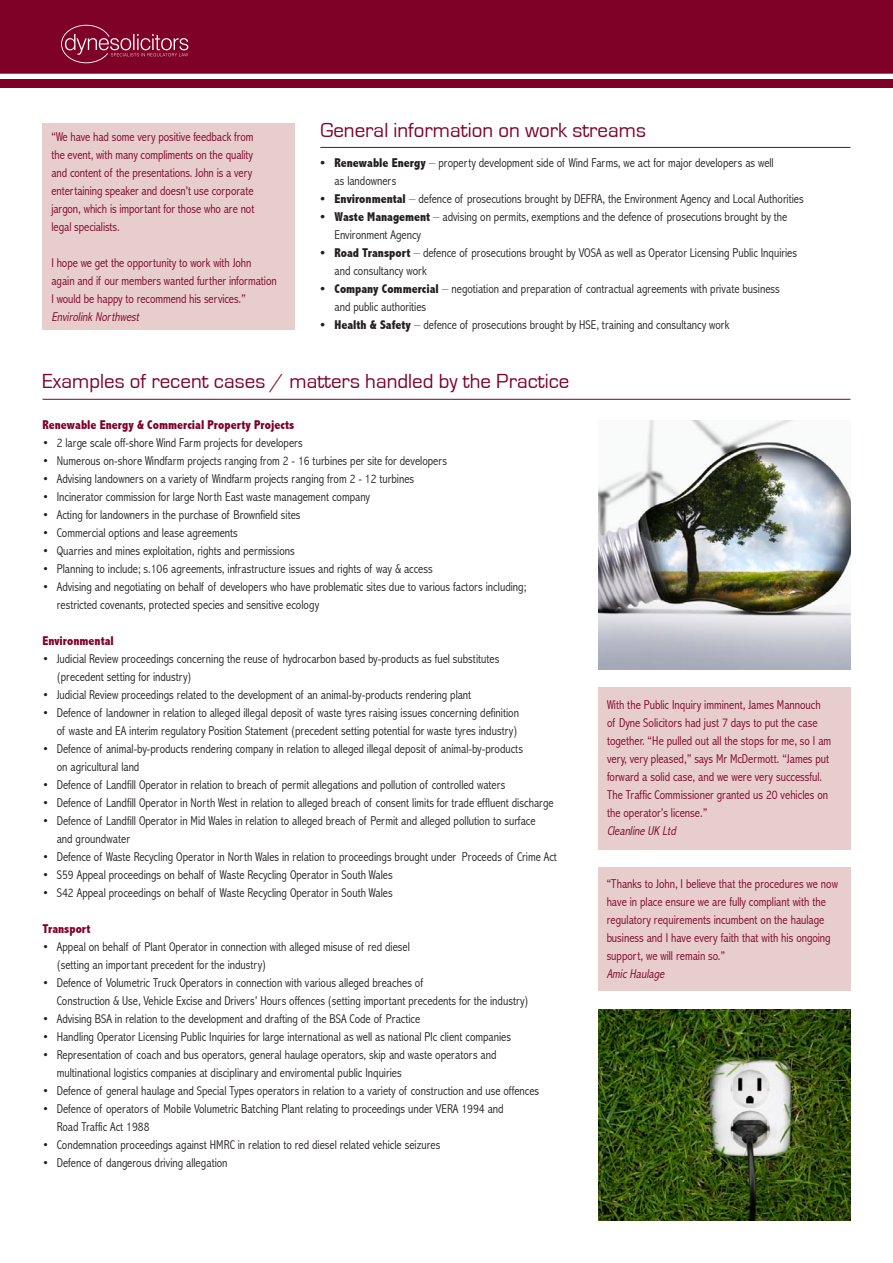
<style>
.page{position:relative;width:893px;height:1263px;background:#fff}
.page>*{position:absolute;margin:0;border:0;box-sizing:border-box;transform-origin:0 0}
.t1{font:21px "Eurostile";color:#7f0128}
.t2{font:300 condensed 12.75px/18px "Abadi";color:#231f20}
.t3{font:300 condensed 12.75px/18px "Abadi";color:#7f0128}
.t4{font:800 condensed 12.75px "Abadi";color:#7f0128}
.t5{font:italic 300 condensed 12.75px "Abadi";color:#7f0128}
.s1{font-weight:800}
</style>
<div class="page">
<img style="left:598px;top:421px;width:252px;height:248px">
<img style="left:598px;top:1009px;width:252px;height:211px">
<hr style="left:43px;top:399px;width:807px;height:1px;background:#7f0128">
<div style="left:598px;top:687px;width:252px;height:163px;background:#e7cdcb"></div>
<hr style="left:320px;top:147px;width:530px;height:1px;background:#7f0128">
<div style="left:43px;top:123px;width:252px;height:207px;background:#e7cdcb"></div>
<div style="left:598px;top:867px;width:252px;height:124px;background:#e7cdcb"></div>
<div style="left:0;top:79px;width:893px;height:9px;background:#7f0128"></div>
<div style="left:0;top:0;width:893px;height:74px;background:#7f0128"></div>
<p class="t3" style="left:51px;top:128px;width:204px">“We have had some very positive feedback from</p>
<p class="t3" style="left:51px;top:146px;width:204px">the event, with many compliments on the quality and content of the presentations. John is a very entertaining speaker and doesn’t use corporate jargon, which is important for those who are not legal specialists.</p>
<p class="t3" style="left:51px;top:254px;width:227px">I hope we get the opportunity to work with John again and if our members wanted further information<br>I would be happy to recommend his services.”</p>
<p class="t5" style="left:51px;top:309px;width:92px">EnvirolinkNorthwest</p>
<p class="t1" style="left:320px;top:119px;width:327px">General information on work streams</p>
<p class="t2" style="left:335px;top:154px;width:441px;text-indent:-14px"><span class="s1">• Renewable Energy</span> – property development side of Wind Farms, we act for major developers as well as landowners</p>
<p class="t2" style="left:320px;top:190px;width:485px"><span class="s1">• Environmental</span> – defence of prosecutions brought by DEFRA, the Environment Agency and Local Authorities</p>
<p class="t2" style="left:335px;top:208px;width:454px;text-indent:-14px"><span class="s1">• Waste Management</span> – advising on permits, exemptions and the defence of prosecutions brought by the<br>Environment Agency</p>
<p class="t2" style="left:335px;top:244px;width:464px;text-indent:-14px"><span class="s1">• Road Transport</span> – defence of prosecutions brought by VOSA as well as Operator Licensing Public Inquiries and consultancy work</p>
<p class="t2" style="left:335px;top:280px;width:447px;text-indent:-14px"><span class="s1">• Company Commercial</span> – negotiation and preparation of contractual agreements with private business and public authorities</p>
<p class="t2" style="left:320px;top:316px;width:411px"><span class="s1">• Health &amp; Safety</span> – defence of prosecutions brought by HSE, training and consultancy work</p>
<p class="t1" style="left:43px;top:370px;width:528px">Examples of recent cases / matters handled by the Practice</p>
<p class="t4" style="left:43px;top:417px;width:253px">Renewable Energy &amp; Commercial Property Projects</p>
<p class="t2" style="left:43px;top:433px;width:262px">• 2 large scale off-shore Wind Farm projects for developers</p>
<p class="t2" style="left:43px;top:451px;width:406px">• Numerous on-shore Windfarm projects ranging from 2 - 16 turbines per site for developers</p>
<p class="t2" style="left:43px;top:469px;width:373px">• Advising landowners on a variety of Windfarm projects ranging from 2 - 12 turbines</p>
<p class="t2" style="left:43px;top:487px;width:329px">• Incinerator commission for large North East waste management company</p>
<p class="t2" style="left:43px;top:505px;width:260px">• Acting for landowners in the purchase of Brownfield sites</p>
<p class="t2" style="left:43px;top:523px;width:197px">• Commercial options and lease agreements</p>
<p class="t2" style="left:43px;top:541px;width:254px">• Quarries and mines exploitation, rights and permissions</p>
<p class="t2" style="left:43px;top:559px;width:392px">• Planning to include; s.106 agreements, infrastructure issues and rights of way &amp; access</p>
<p class="t2" style="left:57px;top:577px;width:471px;text-indent:-14px">• Advising and negotiating on behalf of developers who have problematic sites due to various factors including; restricted covenants, protected species and sensitive ecology</p>
<p class="t4" style="left:43px;top:633px;width:73px">Environmental</p>
<p class="t2" style="left:57px;top:649px;width:444px;text-indent:-14px">• Judicial Review proceedings concerning the reuse of hydrocarbon based by-products as fuel substitutes (precedent setting for industry)</p>
<p class="t2" style="left:43px;top:685px;width:430px">• Judicial Review proceedings related to the development of an animal-by-products rendering plant</p>
<p class="t2" style="left:43px;top:703px;width:478px;text-align:right">• Defence of landowner in relation to alleged illegal deposit of waste tyres raising issues concerning definition of waste and EA interim regulatory Position Statement (precedent setting potential for waste tyres industry)</p>
<p class="t2" style="left:57px;top:739px;width:468px;text-indent:-14px">• Defence of animal-by-products rendering company in relation to alleged illegal deposit of animal-by-products on agricultural land</p>
<p class="t2" style="left:43px;top:775px;width:465px">• Defence of Landfill Operator in relation to breach of permit allegations and pollution of controlled waters</p>
<p class="t2" style="left:43px;top:793px;width:512px">• Defence of Landfill Operator in North West in relation to alleged breach of consent limits for trade effluent discharge</p>
<p class="t2" style="left:57px;top:811px;width:480px;text-indent:-14px">• Defence of Landfill Operator in Mid Wales in relation to alleged breach of Permit and alleged pollution to surface and groundwater</p>
<p class="t2" style="left:43px;top:847px;width:516px">• Defence of Waste Recycling Operator in North Wales in relation to proceedings brought under Proceeds of Crime Act</p>
<p class="t2" style="left:43px;top:865px;width:352px">• S59 Appeal proceedings on behalf of Waste Recycling Operator in South Wales</p>
<p class="t2" style="left:43px;top:883px;width:352px">• S42 Appeal proceedings on behalf of Waste Recycling Operator in South Wales</p>
<p class="t4" style="left:43px;top:921px;width:50px">Transport</p>
<p class="t2" style="left:57px;top:937px;width:355px;text-indent:-14px">• Appeal on behalf of Plant Operator in connection with alleged misuse of red diesel (setting an important precedent for the industry)</p>
<p class="t2" style="left:57px;top:973px;width:473px;text-indent:-14px">• Defence of Volumetric Truck Operators in connection with various alleged breaches of<br>Construction &amp; Use, Vehicle Excise and Drivers’ Hours offences (setting important precedents for the industry)</p>
<p class="t2" style="left:43px;top:1009px;width:379px">• Advising BSA in relation to the development and drafting of the BSA Code of Practice</p>
<p class="t2" style="left:43px;top:1027px;width:470px">• Handling Operator Licensing Public Inquiries for large international as well as national Plc client companies</p>
<p class="t2" style="left:57px;top:1045px;width:441px;text-indent:-14px">• Representation of coach and bus operators, general haulage operators, skip and waste operators and multinational logistics companies at disciplinary and enviromental public Inquiries</p>
<p class="t2" style="left:43px;top:1081px;width:498px">• Defence of general haulage and Special Types operators in relation to a variety of construction and use offences</p>
<p class="t2" style="left:57px;top:1099px;width:448px;text-indent:-14px">• Defence of operators of Mobile Volumetric Batching Plant relating to proceedings under VERA 1994 and<br>Road Traffic Act 1988</p>
<p class="t2" style="left:43px;top:1135px;width:399px">• Condemnation proceedings against HMRC in relation to red diesel related vehicle seizures</p>
<p class="t2" style="left:43px;top:1153px;width:187px">• Defence of dangerous driving allegation</p>
<p class="t3" style="left:607px;top:696px;width:226px">With the Public Inquiry imminent, James Mannouch of Dyne Solicitors had just 7 days to put the case together. “He pulled out all the stops for me, so I am very, very pleased,” says Mr McDermott. “James put forward a solid case, and we were very successful.<br>The Traffic Commissioner granted us 20 vehicles on the operator’s license.”</p>
<p class="t5" style="left:607px;top:824px;width:73px">Cleanline UK Ltd</p>
<p class="t3" style="left:607px;top:875px;width:233px">“Thanks to John, I believe that the procedures we now have in place ensure we are fully compliant with the regulatory requirements incumbent on the haulage business and I have every faith that with his ongoing support, we will remain so.”</p>
<p class="t5" style="left:607px;top:967px;width:62px">AmicHaulage</p>
</div>
